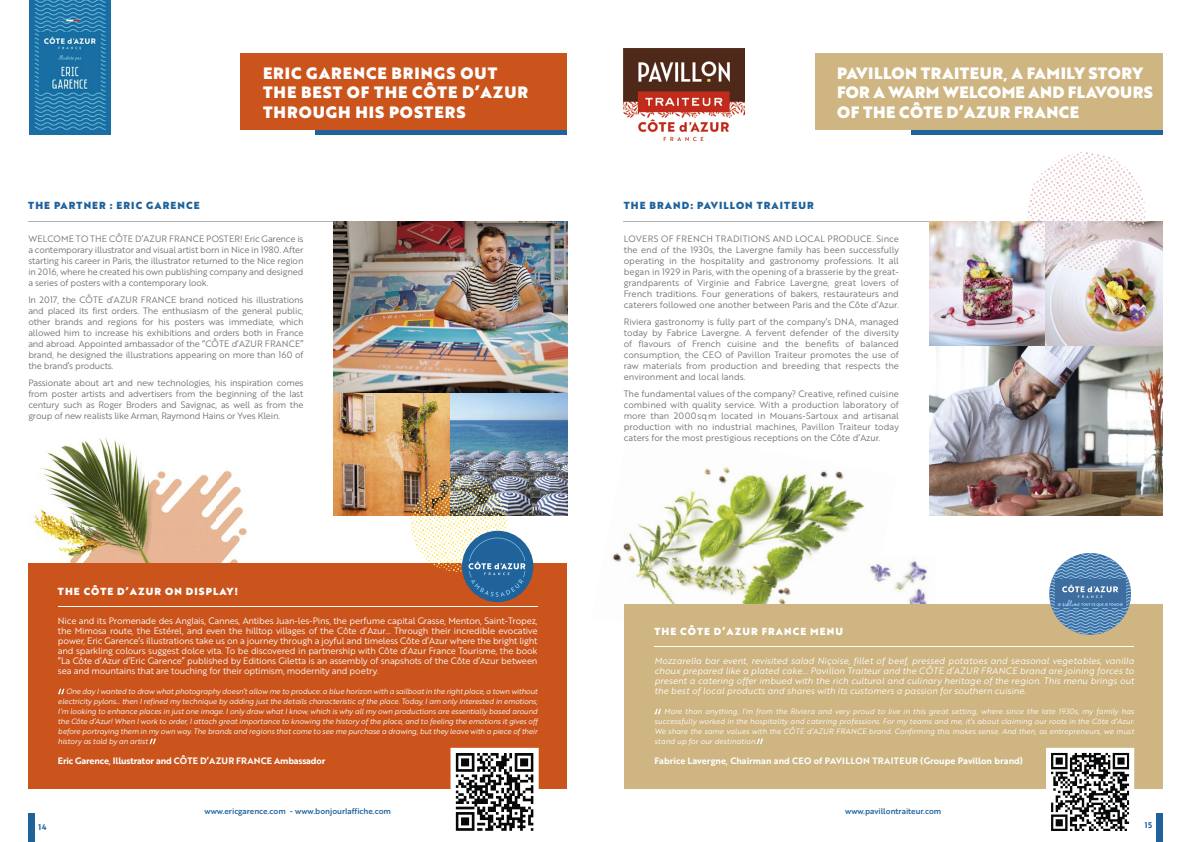
<style>
.page{position:relative;width:1191px;height:842px;background:#fff}
.page>*{position:absolute;margin:0;border:0;box-sizing:border-box;transform-origin:0 0}
.t1{font:16px/19.2px "Brother 1816 Black";letter-spacing:.03em;color:#fff}
.t2{font:16px/19.2px "Brother 1816 Black";letter-spacing:.06em;color:#fff}
.t3{font:10px "Brother 1816 Black";letter-spacing:.11em;color:#20639b}
.t4{font:10px "Brother 1816 Black";letter-spacing:.11em;color:#fff}
.t5{font:9px/11px "Brother 1816 Book";color:#6f6f6e;text-align:justify}
.t6{font:9px/10px "Brother 1816 Book";letter-spacing:-.02em;color:#fff;text-align:justify}
.t7{font:9px/10px "Brother 1816 Book Italic";color:#fff;text-align:justify}
.t8{font:9px "Brother 1816 Bold";color:#fff}
.t9{font:9px "Brother 1816 Bold";letter-spacing:-.02em;color:#fff}
.t10{font:8px "Brother 1816 Medium";color:#20639b}
.t11{font:8px "Brother 1816 Bold";color:#20639b}
.t12{font:7.5px/10px "Brother 1816 Book Italic";color:#fff;text-align:justify}
</style>
<div class="page">
<img style="left:34px;top:438px;width:213px;height:125px">
<div style="left:240px;top:53px;width:327px;height:77px;background:#cb541c"></div>
<div style="left:28px;top:563px;width:539px;height:225px;background:#cb541c"></div>
<div style="left:316px;top:130px;width:251px;height:5px;background:#20639b"></div>
<hr style="left:28px;top:222px;width:507px;height:1px;background:#b3b3b3">
<img style="left:29px;top:0;width:82px;height:135px">
<img style="left:334px;top:392px;width:116px;height:123px">
<img style="left:450px;top:392px;width:117px;height:123px">
<img style="left:334px;top:222px;width:233px;height:170px">
<div style="left:28px;top:814px;width:7px;height:28px;background:#20639b"></div>
<svg style="left:58px;top:689px;width:6px;height:5px"></svg>
<svg style="left:150px;top:739px;width:6px;height:5px"></svg>
<hr style="left:58px;top:606px;width:479px;height:1px;background:#fff">
<div style="left:462px;top:531px;width:71px;height:71px;background:#20639b;border-radius:50%"></div>
<img style="left:406px;top:476px;width:120px;height:121px">
<svg style="left:450px;top:748px;width:89px;height:83px"></svg>
<img style="left:757px;top:471px;width:66px;height:11px">
<img style="left:823px;top:471px;width:24px;height:24px">
<img style="left:683px;top:469px;width:74px;height:32px">
<img style="left:750px;top:482px;width:74px;height:32px">
<img style="left:817px;top:495px;width:48px;height:32px">
<img style="left:663px;top:496px;width:20px;height:24px">
<img style="left:677px;top:501px;width:73px;height:32px">
<img style="left:744px;top:514px;width:73px;height:32px">
<img style="left:811px;top:527px;width:37px;height:30px">
<img style="left:623px;top:520px;width:54px;height:32px">
<img style="left:671px;top:533px;width:73px;height:32px">
<img style="left:738px;top:546px;width:73px;height:32px">
<img style="left:805px;top:559px;width:6px;height:19px">
<img style="left:612px;top:552px;width:59px;height:33px">
<img style="left:665px;top:565px;width:73px;height:33px">
<img style="left:731px;top:578px;width:60px;height:26px">
<img style="left:652px;top:585px;width:13px;height:9px">
<img style="left:664px;top:598px;width:68px;height:6px">
<img style="left:881px;top:561px;width:47px;height:43px">
<img style="left:870px;top:564px;width:11px;height:19px">
<img style="left:929px;top:345px;width:233px;height:170px">
<div style="left:814px;top:53px;width:348px;height:77px;background:#ceb582"></div>
<div style="left:624px;top:604px;width:538px;height:184px;background:#ceb582"></div>
<div style="left:911px;top:130px;width:251px;height:5px;background:#20639b"></div>
<hr style="left:623px;top:222px;width:508px;height:1px;background:#b3b3b3">
<hr style="left:654px;top:646px;width:480px;height:1px;background:#fff">
<svg style="left:654px;top:709px;width:7px;height:5px"></svg>
<svg style="left:757px;top:739px;width:6px;height:5px"></svg>
<svg style="left:1049px;top:553px;width:82px;height:81px"></svg>
<img style="left:929px;top:222px;width:116px;height:123px">
<img style="left:1045px;top:222px;width:117px;height:123px">
<img style="left:623px;top:48px;width:122px;height:92px">
<svg style="left:1022px;top:152px;width:129px;height:124px"></svg>
<svg style="left:1046px;top:748px;width:88px;height:83px"></svg>
<div style="left:1156px;top:814px;width:6px;height:28px;background:#20639b"></div>
<h1 class="t2" style="left:263px;top:63px;width:267px">ERIC GARENCE BRINGS OUT<br>THE BEST OF THE CÔTE D’AZUR<br>THROUGH HIS POSTERS</h1>
<h1 class="t1" style="left:837px;top:63px;width:317px">PAVILLON TRAITEUR, A FAMILY STORY<br>FOR A WARM WELCOME AND FLAVOURS<br>OF THE CÔTE D’AZUR FRANCE</h1>
<p class="t3" style="left:28px;top:198px;width:173px">THE PARTNER : ERIC GARENCE</p>
<p class="t3" style="left:624px;top:197px;width:191px">THE BRAND: PAVILLON TRAITEUR</p>
<p class="t5" style="left:28px;top:233px;width:277px">WELCOME TO THE CÔTE D’AZUR FRANCE POSTER! Eric Garence is a contemporary illustrator and visual artist born in Nice in 1980. After starting his career in Paris, the illustrator returned to the Nice region in 2016, where he created his own publishing company and designed a series of posters with a contemporary look.</p>
<p class="t5" style="left:28px;top:294px;width:277px">In 2017, the CÔTE d’AZUR FRANCE brand noticed his illustrations and placed its first orders. The enthusiasm of the general public, other brands and regions for his posters was immediate, which allowed him to increase his exhibitions and orders both in France and abroad. Appointed ambassador of the “CÔTE d’AZUR FRANCE” brand, he designed the illustrations appearing on more than 160 of the brand’s products.</p>
<p class="t5" style="left:28px;top:377px;width:277px">Passionate about art and new technologies, his inspiration comes from poster artists and advertisers from the beginning of the last century such as Roger Broders and Savignac, as well as from the group of new realists like Arman, Raymond Hains or Yves Klein.</p>
<p class="t5" style="left:624px;top:233px;width:277px">LOVERS OF FRENCH TRADITIONS AND LOCAL PRODUCE. Since the end of the 1930s, the Lavergne family has been successfully operating in the hospitality and gastronomy professions. It all began in 1929 in Paris, with the opening of a brasserie by the great&shy;grandparents of Virginie and Fabrice Lavergne, great lovers of French traditions. Four generations of bakers, restaurateurs and caterers followed one another between Paris and the Côte d’Azur.</p>
<p class="t5" style="left:624px;top:316px;width:277px">Riviera gastronomy is fully part of the company’s DNA, managed today by Fabrice Lavergne. A fervent defender of the diversity of flavours of French cuisine and the benefits of balanced consumption, the CEO of Pavillon Traiteur promotes the use of raw materials from production and breeding that respects the environment and local lands.</p>
<p class="t5" style="left:624px;top:388px;width:277px">The fundamental values of the company? Creative, refined cuisine combined with quality service. With a production laboratory of more than 2000 sq m located in Mouans-Sartoux and artisanal production with no industrial machines, Pavillon Traiteur today caters for the most prestigious receptions on the Côte d’Azur.</p>
<p class="t4" style="left:58px;top:584px;width:182px">THE CÔTE D’AZUR ON DISPLAY!</p>
<p class="t6" style="left:58px;top:616px;width:481px">Nice and its Promenade des Anglais, Cannes, Antibes Juan-les-Pins, the perfume capital Grasse, Menton, Saint-Tropez, the Mimosa route, the Estérel, and even the hilltop villages of the Côte d’Azur… Through their incredible evocative power, Eric Garence’s illustrations take us on a journey through a joyful and timeless Côte d’Azur where the bright light and sparkling colours suggest dolce vita. To be discovered in partnership with Côte d’Azur France Tourisme, the book “La Côte d’Azur d’Eric Garence” published by Editions Giletta is an assembly of snapshots of the Côte d’Azur between sea and mountains that are touching for their optimism, modernity and poetry.</p>
<p class="t12" style="left:58px;top:686px;width:481px;text-indent:8px">One day I wanted to draw what photography doesn’t allow me to produce: a blue horizon with a sailboat in the right place, a town without electricity pylons… then I refined my technique by adding just the details characteristic of the place. Today, I am only interested in emotions; I’m looking to enhance places in just one image. I only draw what I know, which is why all my own productions are essentially based around the Côte d’Azur! When I work to order, I attach great importance to knowing the history of the place, and to feeling the emotions it gives off before portraying them in my own way. The brands and regions that come to see me purchase a drawing, but they leave with a piece of their history as told by an artist</p>
<p class="t9" style="left:58px;top:754px;width:269px">Eric Garence, Illustrator and CÔTE D’AZUR FRANCE Ambassador</p>
<p class="t4" style="left:654px;top:623px;width:190px">THE CÔTE D’AZUR FRANCE MENU</p>
<p class="t7" style="left:654px;top:656px;width:481px">Mozzarella bar event, revisited salad Niçoise, fillet of beef, pressed potatoes and seasonal vegetables, vanilla choux prepared like a plated cake... Pavillon Traiteur and the CÔTE d’AZUR FRANCE brand are joining forces to present a catering offer imbued with the rich cultural and culinary heritage of the region. This menu brings out the best of local products and shares with its customers a passion for southern cuisine.</p>
<p class="t12" style="left:654px;top:706px;width:481px;text-indent:10px">More than anything, I’m from the Riviera and very proud to live in this great setting, where since the late 1930s, my family has successfully worked in the hospitality and catering professions. For my teams and me, it’s about claiming our roots in the Côte d’Azur.<br>We share the same values with the CÔTE d’AZUR FRANCE brand. Confirming this makes sense. And then, as entrepreneurs, we must stand up for our destination.</p>
<p class="t8" style="left:654px;top:754px;width:370px">Fabrice Lavergne, Chairman and CEO of PAVILLON TRAITEUR (Groupe Pavillon brand)</p>
<p class="t10" style="left:204px;top:805px;width:188px">www.ericgarence.com - www.bonjourlaffiche.com</p>
<p class="t10" style="left:845px;top:805px;width:98px">www.pavillontraiteur.com</p>
<p class="t11" style="left:39px;top:821px;width:10px">14</p>
<p class="t11" style="left:1144px;top:819px;width:9px">15</p>
</div>
